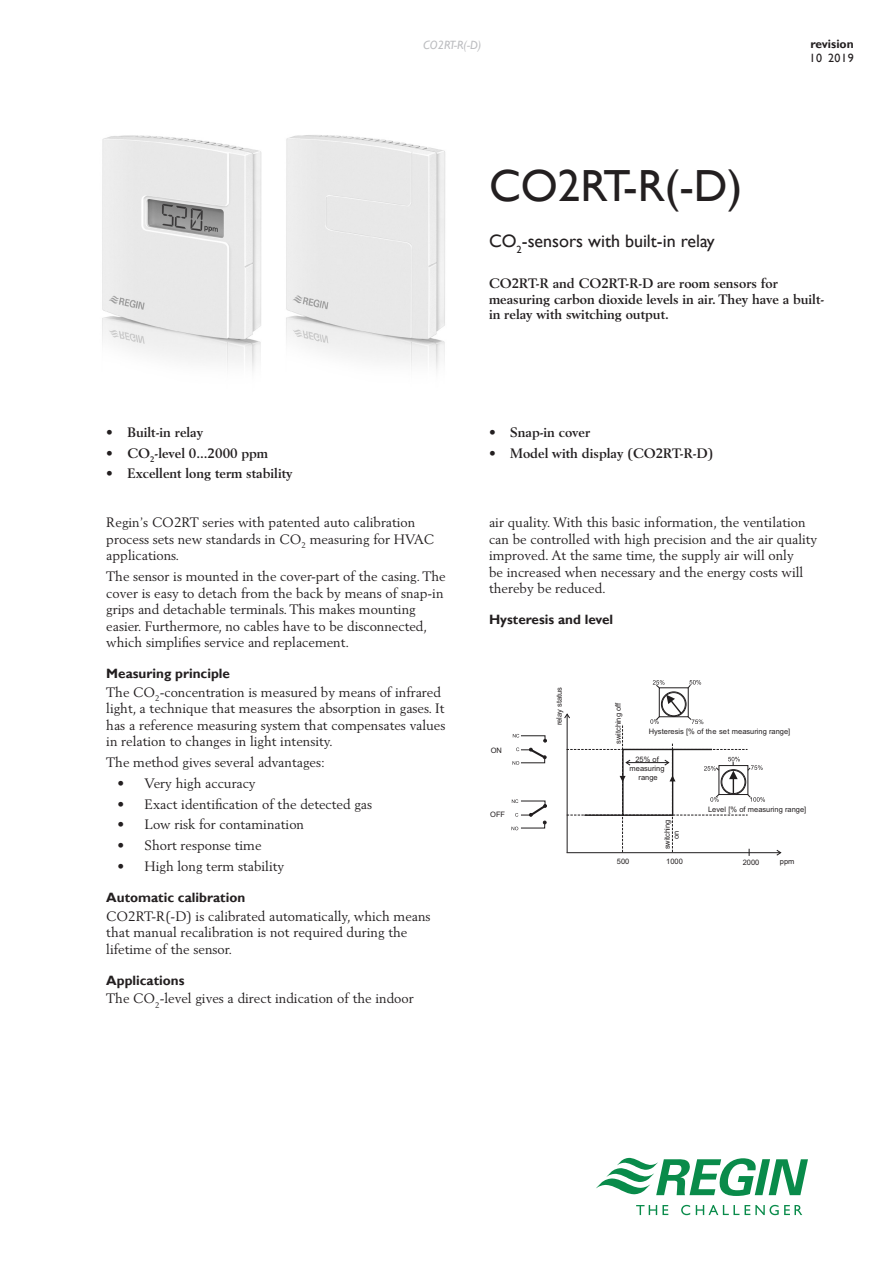
<style>
.page{position:relative;width:893px;height:1263px;background:#fff}
.page>*{position:absolute;margin:0;border:0;box-sizing:border-box;transform-origin:0 0}
.H_gill{font:45px "Gill Sans";color:#231f20}
.H_gill_mid{font:18px "Gill Sans";color:#231f20}
.body{font:13.5px/16.5px "Berling LT Std";color:#231f20}
.H_berling_small_bold{font:700 13.5px/15.8px "Berling LT Std";color:#231f20}
.H_gill_bold_small{font:700 13.5px "Gill Sans";color:#231f20}
.t1{font:italic 12px "Gill Sans";color:#bcbdc0}
.t2{font:700 12px "Gill Sans";color:#231f20}
.t3{font:12px "Gill Sans";letter-spacing:.045em;color:#231f20}
.t4{font:7.5px/9px "Arial";color:#231f20;text-align:center}
.t5{font:7.5px/9px "Arial";letter-spacing:-.025em;color:#231f20;text-align:center}
</style>
<div class="page">
<svg style="left:596px;top:1158px;width:212px;height:38px"></svg>
<svg style="left:636px;top:1205px;width:32px;height:10px"></svg>
<svg style="left:681px;top:1205px;width:9px;height:10px"></svg>
<svg style="left:696px;top:1205px;width:43px;height:10px"></svg>
<svg style="left:745px;top:1205px;width:57px;height:10px"></svg>
<hr style="left:567px;top:852px;width:213px;height:1px;background:#201d1e">
<svg style="left:775px;top:849px;width:7px;height:7px"></svg>
<svg style="left:512px;top:734px;width:35px;height:31px"></svg>
<svg style="left:512px;top:799px;width:35px;height:31px"></svg>
<svg style="left:564px;top:680px;width:201px;height:176px"></svg>
<img style="left:102px;top:135px;width:343px;height:236px">
<p class="t1" style="left:423px;top:38px;width:60px">CO2RT-R(-D)</p>
<p class="t2" style="left:810px;top:36px;width:45px">revision</p>
<p class="t3" style="left:809px;top:51px;width:46px">10 2019</p>
<p class="H_berling_small_bold" style="left:106px;top:424px;width:98px">• Built-in relay</p>
<p class="H_berling_small_bold" style="left:106px;top:445px;width:163px">• CO<sub>2</sub>-level 0...2000 ppm</p>
<p class="H_berling_small_bold" style="left:106px;top:466px;width:188px">• Excellent long term stability</p>
<p class="body" style="left:106px;top:514px;width:329px">Regin’s CO2RT series with patented auto calibration process sets new standards in CO<sub>2</sub> measuring for HVAC applications.</p>
<p class="body" style="left:106px;top:568px;width:341px">The sensor is mounted in the cover-part of the casing. The cover is easy to detach from the back by means of snap-in grips and detachable terminals. This makes mounting easier. Furthermore, no cables have to be disconnected, which simplifies service and replacement.</p>
<p class="H_gill_bold_small" style="left:106px;top:665px;width:125px">Measuring principle</p>
<p class="body" style="left:106px;top:684px;width:341px">The CO<sub>2</sub>-concentration is measured by means of infrared light, a technique that measures the absorption in gases. It has a reference measuring system that compensates values in relation to changes in light intensity.</p>
<p class="body" style="left:106px;top:754px;width:220px">The method gives several advantages:</p>
<p class="body" style="left:118px;top:775px;width:140px">• Very high accuracy</p>
<p class="body" style="left:118px;top:795px;width:256px">• Exact identification of the detected gas</p>
<p class="body" style="left:118px;top:816px;width:188px">• Low risk for contamination</p>
<p class="body" style="left:118px;top:837px;width:145px">• Short response time</p>
<p class="body" style="left:118px;top:858px;width:168px">• High long term stability</p>
<p class="H_gill_bold_small" style="left:106px;top:889px;width:141px">Automatic calibration</p>
<p class="body" style="left:106px;top:907px;width:326px">CO2RT-R(-D) is calibrated automatically, which means that manual recalibration is not required during the lifetime of the sensor.</p>
<p class="H_gill_bold_small" style="left:106px;top:972px;width:80px">Applications</p>
<p class="body" style="left:106px;top:990px;width:309px">The CO<sub>2</sub>-level gives a direct indication of the indoor</p>
<p class="H_gill" style="left:489px;top:160px;width:255px">CO2RT-R(-D)</p>
<p class="H_gill_mid" style="left:489px;top:230px;width:227px">CO<sub>2</sub>-sensors with built-in relay</p>
<p class="H_berling_small_bold" style="left:489px;top:275px;width:337px">CO2RT-R and CO2RT-R-D are room sensors for measuring carbon dioxide levels in air. They have a built&shy;in relay with switching output.</p>
<p class="H_berling_small_bold" style="left:489px;top:424px;width:103px">• Snap-in cover</p>
<p class="H_berling_small_bold" style="left:489px;top:445px;width:226px">• Model with display (CO2RT-R-D)</p>
<p class="body" style="left:489px;top:514px;width:330px">air quality. With this basic information, the ventilation can be controlled with high precision and the air quality improved. At the same time, the supply air will only<br>be increased when necessary and the energy costs will thereby be reduced.</p>
<p class="H_gill_bold_small" style="left:489px;top:612px;width:126px">Hysteresis and level</p>
<p class="t4" style="left:491px;top:746px;width:13px">ON</p>
<p class="t4" style="left:490px;top:810px;width:16px">OFF</p>
<p class="t4" style="left:555px;top:725px;width:40px;rotate:-90deg">relay status</p>
<p class="t4" style="left:614px;top:744px;width:43px;rotate:-90deg">switching off</p>
<p class="t4" style="left:649px;top:727px;width:143px">Hysteresis [% of the set measuring range]</p>
<p class="t4" style="left:630px;top:754px;width:37px">25% of measuring range</p>
<p class="t5" style="left:663px;top:849px;width:31px;rotate:-90deg">switching on</p>
<p class="t4" style="left:708px;top:805px;width:100px">Level [% of measuring range]</p>
<p class="t4" style="left:617px;top:857px;width:14px">500</p>
<p class="t4" style="left:666px;top:857px;width:18px">1000</p>
<p class="t4" style="left:743px;top:857px;width:18px">2000</p>
<p class="t4" style="left:780px;top:857px;width:16px">ppm</p>
</div>
